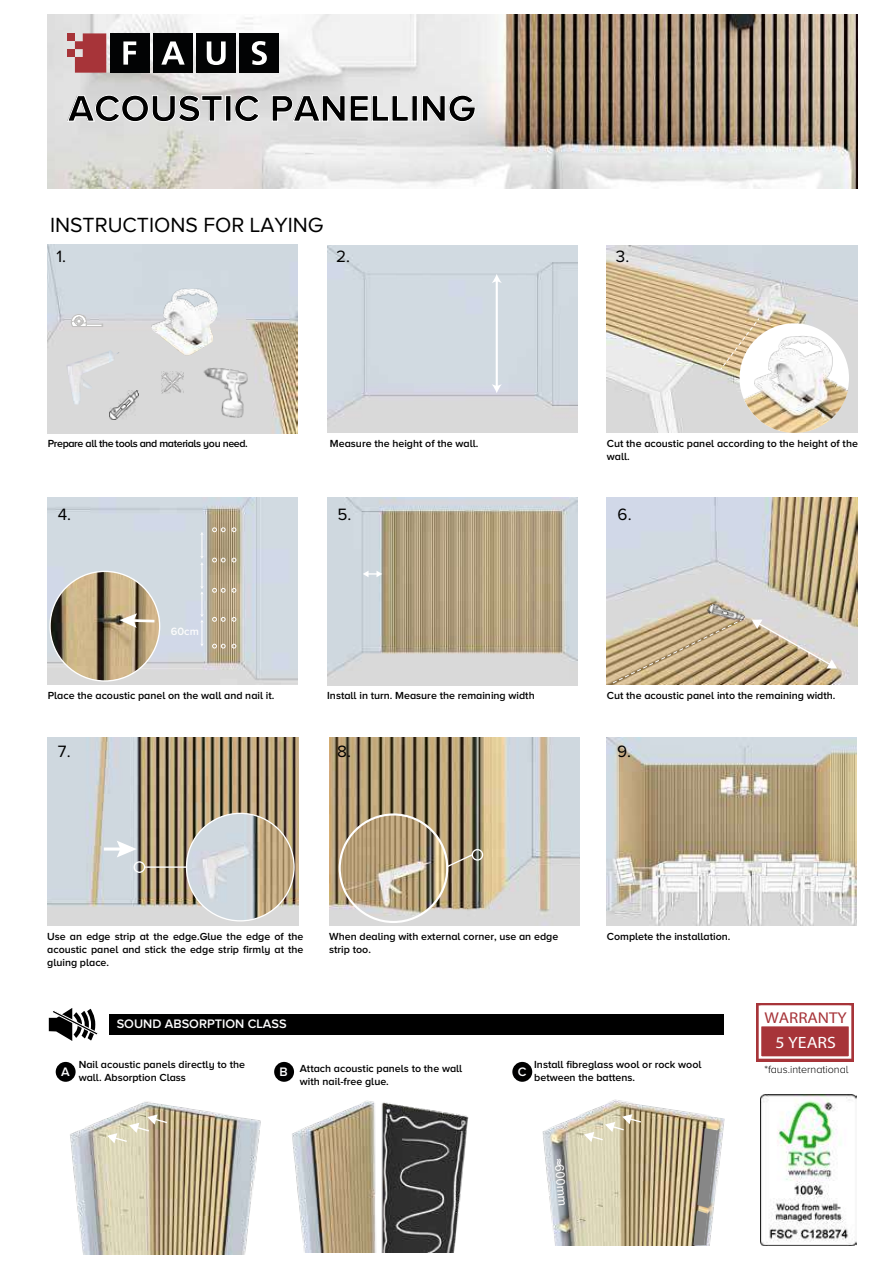
<style>
.page{position:relative;width:893px;height:1263px;background:#fff}
.page>*{position:absolute;margin:0;border:0;box-sizing:border-box;transform-origin:0 0}
.t1{font:700 38.25px "Proxima Nova A";color:#000}
.t2{font:21.3px "Proxima Nova A";color:#000}
.t3{font:16.95px "Proxima Nova A";color:#000}
.t4{font:700 16.35px "Titillium Text 22 L";color:#fff;scale:1.09 1}
.t5{font:800 15.75px "Titillium Text 22 L";letter-spacing:-.005em;color:#a73439;scale:1.09 1}
.t6{font:600 12.75px "Proxima Nova A";color:#fcfcfd}
.t7{font:12.15px "Arial";color:#fff}
.t8{font:600 10.95px "Proxima Nova A";color:#fcfcfd}
.t9{font:300 10.8px "Proxima Nova A";color:#000}
.t10{font:600 10.65px/12.8px "Proxima Nova A";color:#000}
.t11{font:600 10.65px "Proxima Nova A";letter-spacing:-.035em;color:#000}
.s1{font-size:12.75px;color:#fcfcfd}
</style>
<div class="page">
<svg style="left:49px;top:1008px;width:49px;height:33px"></svg>
<div style="left:109px;top:1014px;width:614px;height:20px;background:#000"></div>
<img style="left:760px;top:1094px;width:97px;height:151px">
<img style="left:48px;top:14px;width:809px;height:175px">
<div style="left:756px;top:1003px;width:98px;height:58px;background:#a73439"></div>
<svg style="left:758px;top:1005px;width:94px;height:54px"></svg>
<svg style="left:75px;top:33px;width:31px;height:40px"></svg>
<div style="left:67px;top:33px;width:8px;height:8px;background:#a73439"></div>
<div style="left:67px;top:49px;width:8px;height:8px;background:#a73439"></div>
<div style="left:239px;top:33px;width:40px;height:40px;background:#020304"></div>
<svg style="left:252px;top:41px;width:15px;height:24px"></svg>
<div style="left:197px;top:33px;width:39px;height:40px;background:#020304"></div>
<svg style="left:207px;top:41px;width:19px;height:24px"></svg>
<div style="left:153px;top:33px;width:40px;height:40px;background:#020304"></div>
<svg style="left:161px;top:41px;width:24px;height:24px"></svg>
<div style="left:110px;top:33px;width:39px;height:40px;background:#020304"></div>
<svg style="left:123px;top:41px;width:13px;height:24px"></svg>
<svg style="left:67px;top:95px;width:156px;height:27px"></svg>
<div style="left:225px;top:95px;width:6px;height:26px;border:1px solid #fff"></div>
<svg style="left:234px;top:95px;width:26px;height:27px"></svg>
<svg style="left:272px;top:95px;width:137px;height:27px"></svg>
<div style="left:412px;top:95px;width:6px;height:26px;border:1px solid #fff"></div>
<svg style="left:422px;top:95px;width:54px;height:27px"></svg>
<img style="left:525px;top:1077px;width:200px;height:168px">
<svg style="left:693px;top:1128px;width:26px;height:117px;background:#a7a29a"></svg>
<svg style="left:584px;top:1114px;width:58px;height:28px;background:#cec4a6"></svg>
<img style="left:278px;top:1077px;width:191px;height:176px">
<img style="left:57px;top:1077px;width:219px;height:177px">
<svg style="left:107px;top:1114px;width:62px;height:29px;background:#d0c7af"></svg>
<img style="left:607px;top:737px;width:250px;height:188px">
<img style="left:329px;top:737px;width:250px;height:188px">
<img style="left:340px;top:814px;width:107px;height:108px;border-radius:54px">
<div style="left:339px;top:813px;width:109px;height:110px;border:2px solid #fff;border-radius:50%"></div>
<svg style="left:445px;top:853px;width:29px;height:15px"></svg>
<div style="left:472px;top:849px;width:11px;height:12px;border:1px solid #fff;border-radius:50%"></div>
<div style="left:56px;top:1062px;width:20px;height:20px;background:#000;border-radius:10px"></div>
<div style="left:274px;top:1062px;width:20px;height:20px;background:#000;border-radius:10px"></div>
<div style="left:512px;top:1062px;width:20px;height:20px;background:#000;border-radius:10px"></div>
<img style="left:48px;top:737px;width:250px;height:188px">
<hr style="left:104px;top:847px;width:19px;height:3px;background:#fff">
<svg style="left:117px;top:841px;width:20px;height:16px"></svg>
<img style="left:187px;top:813px;width:107px;height:108px;border-radius:54px">
<hr style="left:145px;top:866px;width:42px;height:2px;background:#fff">
<div style="left:134px;top:861px;width:11px;height:12px;border:1px solid #fff;border-radius:50%"></div>
<img style="left:607px;top:497px;width:250px;height:188px">
<svg style="left:606px;top:618px;width:137px;height:67px;background:#c1ab85"></svg>
<svg style="left:752px;top:620px;width:85px;height:48px;background:#cabfac"></svg>
<img style="left:706px;top:593px;width:40px;height:40px">
<img style="left:607px;top:245px;width:250px;height:188px">
<img style="left:740px;top:323px;width:109px;height:110px;border-radius:55px">
<svg style="left:719px;top:317px;width:41px;height:54px"></svg>
<img style="left:47px;top:497px;width:251px;height:188px">
<img style="left:50px;top:571px;width:110px;height:110px;border-radius:55px">
<svg style="left:120px;top:613px;width:37px;height:15px"></svg>
<svg style="left:200px;top:532px;width:4px;height:115px"></svg>
<svg style="left:212px;top:644px;width:14px;height:4px"></svg>
<svg style="left:232px;top:644px;width:4px;height:4px"></svg>
<svg style="left:212px;top:617px;width:14px;height:5px"></svg>
<svg style="left:232px;top:617px;width:4px;height:5px"></svg>
<svg style="left:212px;top:588px;width:14px;height:5px"></svg>
<svg style="left:232px;top:588px;width:4px;height:5px"></svg>
<svg style="left:212px;top:558px;width:14px;height:4px"></svg>
<svg style="left:232px;top:558px;width:4px;height:4px"></svg>
<svg style="left:212px;top:527px;width:14px;height:5px"></svg>
<svg style="left:232px;top:527px;width:4px;height:5px"></svg>
<img style="left:327px;top:497px;width:251px;height:188px">
<svg style="left:363px;top:571px;width:19px;height:6px"></svg>
<img style="left:47px;top:245px;width:250px;height:188px">
<div style="left:85px;top:324px;width:18px;height:3px;background:#fff;border:1px solid #c1c0bf"></div>
<svg style="left:67px;top:314px;width:24px;height:19px"></svg>
<img style="left:66px;top:350px;width:53px;height:55px">
<img style="left:194px;top:364px;width:58px;height:58px">
<img style="left:161px;top:371px;width:22px;height:22px">
<img style="left:109px;top:391px;width:29px;height:29px">
<div style="left:327px;top:245px;width:250px;height:188px;background:#d1dae1"></div>
<hr style="left:496px;top:280px;width:2px;height:107px;background:#fff">
<svg style="left:492px;top:274px;width:10px;height:9px"></svg>
<svg style="left:492px;top:384px;width:10px;height:9px"></svg>
<img style="left:149px;top:288px;width:69px;height:68px">
<h1 class="t1" style="left:68px;top:87px;width:409px">ACOUSTIC PANELLING</h1>
<h2 class="t2" style="left:50px;top:213px;width:274px">INSTRUCTIONS FOR LAYING</h2>
<h3 class="t3" style="left:56px;top:247px;width:11px">1.</h3>
<h3 class="t3" style="left:336px;top:247px;width:15px">2.</h3>
<h3 class="t3" style="left:616px;top:247px;width:15px">3.</h3>
<p class="t11" style="left:48px;top:437px;width:202px">Prepare all the tools and materials you need.</p>
<p class="t10" style="left:330px;top:437px;width:150px">Measure the height of the wall.</p>
<p class="t10" style="left:607px;top:437px;width:253px">Cut the acoustic panel according to the height of the wall.</p>
<h3 class="t3" style="left:58px;top:505px;width:15px">4.</h3>
<h3 class="t3" style="left:337px;top:505px;width:15px">5.</h3>
<h3 class="t3" style="left:618px;top:505px;width:15px">6.</h3>
<p class="t8" style="left:171px;top:625px;width:29px">60cm</p>
<p class="t10" style="left:48px;top:689px;width:228px">Place the acoustic panel on the wall and nail it.</p>
<p class="t10" style="left:327px;top:689px;width:209px">Install in turn. Measure the remaining width</p>
<p class="t10" style="left:607px;top:689px;width:230px">Cut the acoustic panel into the remaining width.</p>
<h3 class="t3" style="left:58px;top:742px;width:14px">7.</h3>
<h3 class="t3" style="left:337px;top:742px;width:15px">8.</h3>
<h3 class="t3" style="left:617px;top:742px;width:15px">9.</h3>
<p class="t10" style="left:47px;top:930px;width:258px;text-align:justify">Use an edge strip at the edge.Glue the edge of the acoustic panel and stick the edge strip firmly at the gluing place.</p>
<p class="t6" style="left:117px;top:1017px;width:171px">SOUND ABSORPTION CLASS</p>
<p class="t10" style="left:329px;top:930px;width:231px">When dealing with external corner, use an edge strip too.</p>
<p class="t10" style="left:607px;top:930px;width:125px">Complete the installation.</p>
<h3 class="t5" style="left:764px;top:1008px;width:77px">WARRANTY</h3>
<h3 class="t4" style="left:775px;top:1033px;width:57px">5 YEARS</h3>
<p class="t10" style="left:79px;top:1058px;width:168px">Nail acoustic panels directly to the wall. Absorption Class</p>
<p class="t6" style="left:61px;top:1064px;width:10px">A</p>
<p class="t10" style="left:279px;top:1062px;width:184px"><span class="s1">B</span> Attach acoustic panels to the wall</p>
<p class="t6" style="left:518px;top:1064px;width:10px">C</p>
<p class="t10" style="left:300px;top:1075px;width:91px">with nail-free glue.</p>
<p class="t10" style="left:534px;top:1058px;width:169px">Install fibreglass wool or rock wool between the battens.</p>
<p class="t9" style="left:764px;top:1064px;width:86px">*faus.international</p>
<p class="t7" style="left:567px;top:1158px;width:49px;rotate:85deg">≈600mm</p>
</div>
